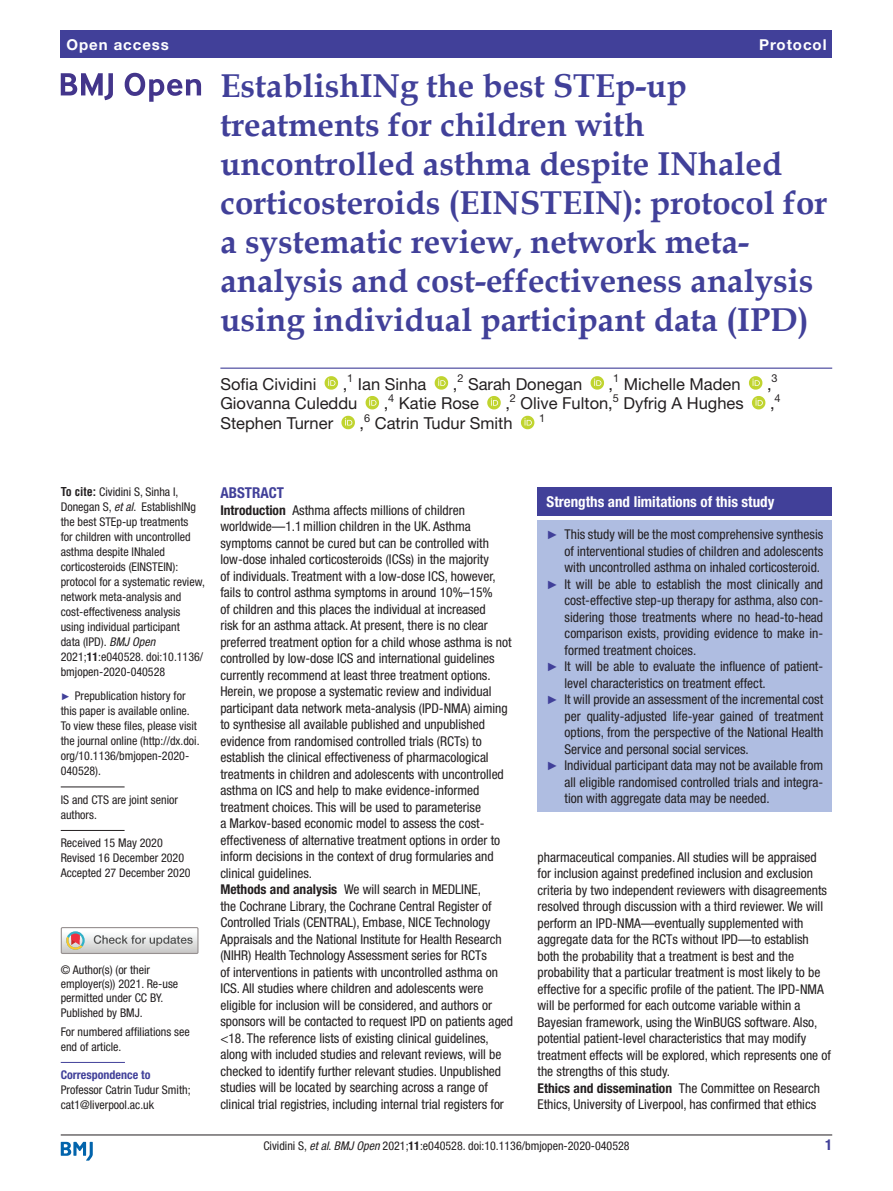
<style>
.page{position:relative;width:893px;height:1191px;background:#fff}
.page>*{position:absolute;margin:0;border:0;box-sizing:border-box;transform-origin:0 0}
.t1{font:700 33px/39px "Book Antiqua";color:#414099}
.t2{font:16.5px "Helvetica Neue LT Std";color:#231f20}
.t3{font:700 condensed 15px "Helvetica Neue LT Std";color:#fff}
.t4{font:700 15px "Helvetica Neue LT Std";letter-spacing:.065em;color:#fff}
.t5{font:700 condensed 15px "Helvetica Neue LT Std";color:#414099}
.t6{font:condensed 13.5px/16.5px "Helvetica Neue LT Std";color:#231f20}
.t7{font:condensed 12px/15px "Helvetica Neue LT Std";color:#231f20}
.t8{font:700 condensed 12px "Helvetica Neue LT Std";color:#414099}
.t9{font:10.95px "Helvetica Neue LT Std";color:#231f20}
.s1{font-family:"Helvetica LT Std";font-weight:700}
.s2{font-style:italic}
.s3{font-weight:700}
.s4{font-family:"Arial";font-stretch:normal;font-size:9.75px;color:#414099}
.s5{font-family:"Arial";font-stretch:normal;font-size:12px;color:#414099}
</style>
<div class="page">
<hr style="left:61px;top:1134px;width:771px;height:1px;background:#231f20">
<svg style="left:61px;top:1141px;width:32px;height:19px"></svg>
<div style="left:61px;top:31px;width:771px;height:27px;background:#414099"></div>
<hr style="left:220px;top:367px;width:612px;height:2px;background:#414099">
<svg style="left:325px;top:376px;width:13px;height:14px"></svg>
<svg style="left:435px;top:376px;width:13px;height:14px"></svg>
<svg style="left:591px;top:376px;width:13px;height:14px"></svg>
<svg style="left:749px;top:376px;width:13px;height:14px"></svg>
<svg style="left:366px;top:396px;width:13px;height:13px"></svg>
<svg style="left:487px;top:396px;width:14px;height:13px"></svg>
<svg style="left:752px;top:396px;width:13px;height:13px"></svg>
<svg style="left:341px;top:416px;width:14px;height:13px"></svg>
<svg style="left:521px;top:416px;width:13px;height:13px"></svg>
<hr style="left:61px;top:786px;width:64px;height:1px;background:#231f20">
<hr style="left:61px;top:830px;width:64px;height:1px;background:#231f20">
<hr style="left:61px;top:1062px;width:64px;height:1px;background:#414099">
<svg style="left:61px;top:73px;width:52px;height:27px"></svg>
<svg style="left:125px;top:73px;width:76px;height:29px"></svg>
<div style="left:61px;top:927px;width:138px;height:27px;border:1px solid #969090"></div>
<svg style="left:61px;top:927px;width:137px;height:26px"></svg>
<div style="left:538px;top:487px;width:294px;height:29px;background:#414099"></div>
<div style="left:538px;top:520px;width:294px;height:292px;background:#afbde1"></div>
<p class="t4" style="left:66px;top:35px;width:104px">Open access</p>
<p class="t4" style="left:759px;top:35px;width:69px">Protocol</p>
<p class="t1" style="left:220px;top:66px;width:608px">EstablishINg the best STEp-up treatments for children with uncontrolled asthma despite INhaled corticosteroids (EINSTEIN): protocol for a systematic review, network meta&shy;analysis and cost-effectiveness analysis using individual participant data (IPD)</p>
<p class="t2" style="left:220px;top:374px;width:97px">Sofia Cividini</p>
<p class="t2" style="left:343px;top:374px;width:6px">,</p>
<p class="t9" style="left:347px;top:372px;width:8px">1</p>
<p class="t2" style="left:358px;top:374px;width:70px">Ian Sinha</p>
<p class="t9" style="left:457px;top:372px;width:8px">2</p>
<p class="t2" style="left:468px;top:374px;width:116px">Sarah Donegan</p>
<p class="t2" style="left:609px;top:374px;width:6px">,</p>
<p class="t9" style="left:613px;top:372px;width:8px">1</p>
<p class="t2" style="left:624px;top:374px;width:118px">Michelle Maden</p>
<p class="t9" style="left:772px;top:372px;width:8px">3</p>
<p class="t2" style="left:453px;top:374px;width:6px">,</p>
<p class="t2" style="left:767px;top:374px;width:6px">,</p>
<p class="t9" style="left:388px;top:391px;width:8px">4</p>
<p class="t2" style="left:399px;top:394px;width:82px">Katie Rose</p>
<p class="t9" style="left:510px;top:391px;width:8px">2</p>
<p class="t2" style="left:521px;top:394px;width:94px">Olive Fulton,</p>
<p class="t9" style="left:613px;top:391px;width:8px">5</p>
<p class="t2" style="left:624px;top:394px;width:122px">Dyfrig A Hughes</p>
<p class="t2" style="left:770px;top:394px;width:6px">,</p>
<p class="t9" style="left:775px;top:391px;width:8px">4</p>
<p class="t2" style="left:220px;top:394px;width:138px">Giovanna Culeddu</p>
<p class="t2" style="left:384px;top:394px;width:6px">,</p>
<p class="t2" style="left:505px;top:394px;width:6px">,</p>
<p class="t2" style="left:220px;top:413px;width:114px">Stephen Turner</p>
<p class="t2" style="left:359px;top:413px;width:155px">,<sup>6</sup> Catrin Tudur Smith</p>
<p class="t9" style="left:539px;top:411px;width:8px">1</p>
<p class="t7" style="left:61px;top:484px;width:146px"><span class="s1">To cite:</span> Cividini S, Sinha I,<br>Donegan S, <span class="s2">et al</span>. EstablishINg the best STEp-up treatments<br>for children with uncontrolled asthma despite INhaled corticosteroids (EINSTEIN): protocol for a systematic review, network meta-analysis and cost-effectiveness analysis using individual participant<br>data (IPD). <span class="s2">BMJ Open<br></span>2021;<span class="s3">11</span>:e040528. doi:10.1136/ bmjopen-2020-040528</p>
<p class="t7" style="left:61px;top:688px;width:140px"><span class="s4">►</span> Prepublication history for this paper is available online.<br>To view these files, please visit the journal online (http://dx.doi. org/10.1136/bmjopen-2020-<br>040528).</p>
<p class="t7" style="left:61px;top:792px;width:119px">IS and CTS are joint senior authors.</p>
<p class="t7" style="left:61px;top:835px;width:131px">Received 15 May 2020<br>Revised 16 December 2020<br>Accepted 27 December 2020</p>
<p class="t7" style="left:61px;top:962px;width:119px;line-height:14.4px">© Author(s) (or their employer(s)) 2021. Re-use permitted under CC BY.<br>Published by BMJ.</p>
<p class="t7" style="left:61px;top:1024px;width:130px">For numbered affiliations see end of article.</p>
<p class="t8" style="left:61px;top:1067px;width:91px">Correspondence to</p>
<p class="t7" style="left:61px;top:1082px;width:131px">Professor Catrin Tudur Smith; cat1@liverpool.ac.uk</p>
<p class="t5" style="left:220px;top:484px;width:65px">ABSTRACT</p>
<p class="t6" style="left:220px;top:502px;width:294px"><span class="s3">Introduction</span> Asthma affects millions of children worldwide—1.1million children in the UK. Asthma symptoms cannot be cured but can be controlled with low-dose inhaled corticosteroids (ICSs) in the majority<br>of individuals. Treatment with a low-dose ICS, however, fails to control asthma symptoms in around 10%–15%<br>of children and this places the individual at increased<br>risk for an asthma attack. At present, there is no clear preferred treatment option for a child whose asthma is not controlled by low-dose ICS and international guidelines currently recommend at least three treatment options.<br>Herein, we propose a systematic review and individual participant data network meta-analysis (IPD-NMA) aiming to synthesise all available published and unpublished evidence from randomised controlled trials (RCTs) to establish the clinical effectiveness of pharmacological treatments in children and adolescents with uncontrolled asthma on ICS and help to make evidence-informed treatment choices. This will be used to parameterise<br>a Markov-based economic model to assess the cost&shy;effectiveness of alternative treatment options in order to inform decisions in the context of drug formularies and clinical guidelines.<br><span class="s3">Methods and analysis</span> We will search in MEDLINE,<br>the Cochrane Library, the Cochrane Central Register of Controlled Trials (CENTRAL), Embase, NICE Technology Appraisals and the National Institute for Health Research (NIHR) Health Technology Assessment series for RCTs<br>of interventions in patients with uncontrolled asthma on ICS. All studies where children and adolescents were eligible for inclusion will be considered, and authors or sponsors will be contacted to request IPD on patients aged &lt;18. The reference lists of existing clinical guidelines, along with included studies and relevant reviews, will be checked to identify further relevant studies. Unpublished studies will be located by searching across a range of clinical trial registries, including internal trial registers for</p>
<p class="t3" style="left:547px;top:493px;width:229px">Strengths and limitations of this study</p>
<p class="t6" style="left:547px;top:526px;width:278px"><span class="s5">►</span> This study will be the most comprehensive synthesis</p>
<p class="t6" style="left:565px;top:542px;width:260px">of interventional studies of children and adolescents</p>
<p class="t6" style="left:565px;top:559px;width:257px">with uncontrolled asthma on inhaled corticosteroid.</p>
<p class="t6" style="left:547px;top:575px;width:278px"><span class="s5">►</span> It will be able to establish the most clinically and</p>
<p class="t6" style="left:565px;top:592px;width:260px">cost-effective step-up therapy for asthma, also con-</p>
<p class="t6" style="left:565px;top:608px;width:260px">sidering those treatments where no head-to-head</p>
<p class="t6" style="left:565px;top:625px;width:260px">comparison exists, providing evidence to make in-</p>
<p class="t6" style="left:565px;top:641px;width:133px">formed treatment choices.</p>
<p class="t6" style="left:547px;top:658px;width:278px"><span class="s5">►</span> It will be able to evaluate the influence of patient-</p>
<p class="t6" style="left:565px;top:674px;width:203px">level characteristics on treatment effect.</p>
<p class="t6" style="left:547px;top:691px;width:278px"><span class="s5">►</span> It will provide an assessment of the incremental cost</p>
<p class="t6" style="left:565px;top:707px;width:260px">per quality-adjusted life-year gained of treatment</p>
<p class="t6" style="left:565px;top:724px;width:260px">options, from the perspective of the National Health</p>
<p class="t6" style="left:565px;top:740px;width:186px">Service and personal social services.</p>
<p class="t6" style="left:547px;top:757px;width:278px"><span class="s5">►</span> Individual participant data may not be available from</p>
<p class="t6" style="left:565px;top:773px;width:260px">all eligible randomised controlled trials and integra-</p>
<p class="t6" style="left:565px;top:790px;width:206px">tion with aggregate data may be needed.</p>
<p class="t6" style="left:538px;top:848px;width:295px">pharmaceutical companies. All studies will be appraised for inclusion against predefined inclusion and exclusion criteria by two independent reviewers with disagreements resolved through discussion with a third reviewer. We will perform an IPD-NMA—eventually supplemented with aggregate data for the RCTs without IPD—to establish both the probability that a treatment is best and the probability that a particular treatment is most likely to be effective for a specific profile of the patient. The IPD-NMA will be performed for each outcome variable within a Bayesian framework, using the WinBUGS software. Also, potential patient-level characteristics that may modify treatment effects will be explored, which represents one of the strengths of this study.<br><span class="s3">Ethics and dissemination</span> The Committee on Research Ethics, University of Liverpool, has confirmed that ethics</p>
<p class="t7" style="left:263px;top:1137px;width:368px">Cividini S, <span class="s2">et al</span>. <span class="s2">BMJ Open</span> 2021;<span class="s3">11</span>:e040528. doi:10.1136/bmjopen-2020-040528</p>
<p class="t5" style="left:825px;top:1135px;width:9px">1</p>
</div>
